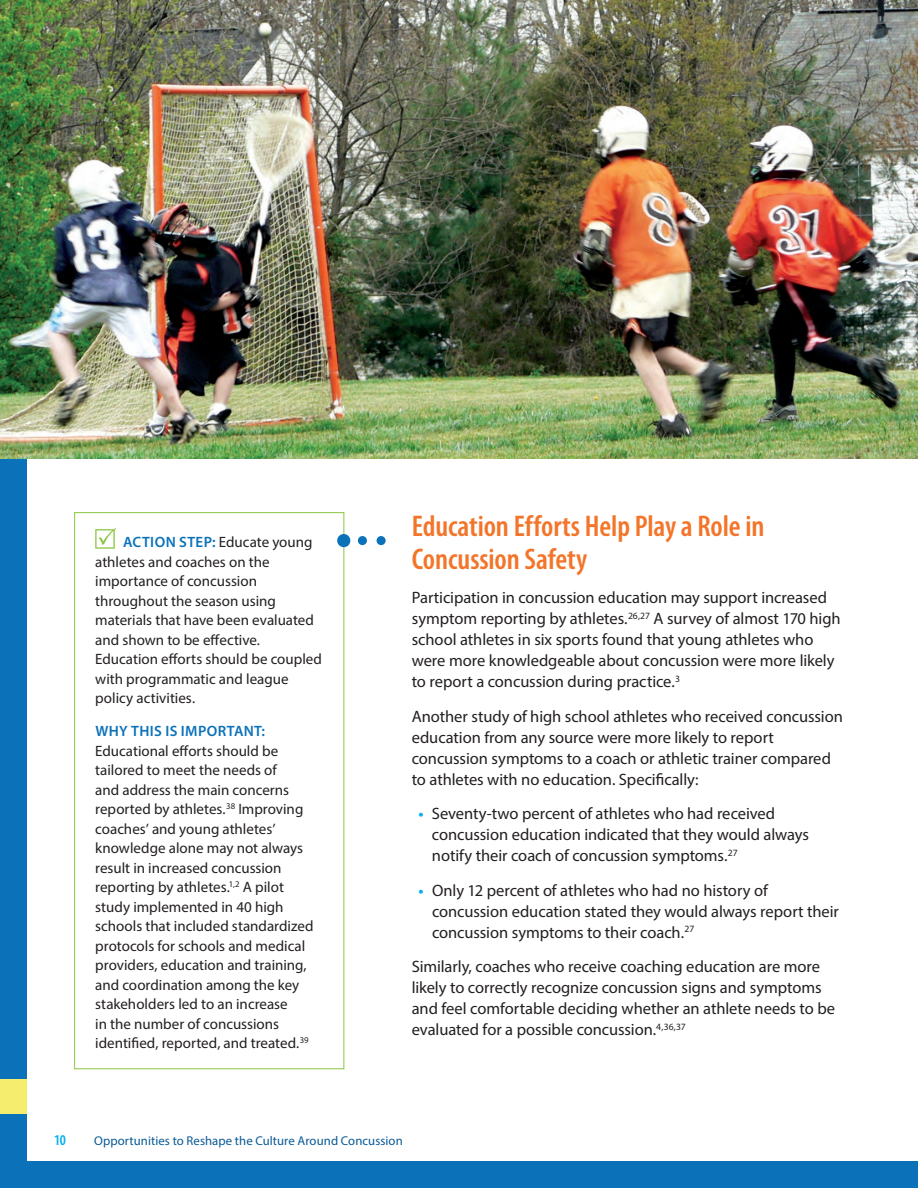
<style>
.page{position:relative;width:918px;height:1188px;background:#0b72ba}
.page>*{position:absolute;margin:0;border:0;box-sizing:border-box;transform-origin:0 0}
.t1{font:600 condensed 30px/33px "Myriad Pro";letter-spacing:-.005em;color:#f3752a}
.t2{font:16.5px/21px "Myriad Pro";letter-spacing:-.005em;color:#231f20}
.t3{font:600 16.5px "Myriad Pro";color:#00aeef}
.t4{font:15px/19.5px "Myriad Pro";color:#231f20}
.t5{font:600 condensed 15px "Myriad Pro";color:#00aeef}
.t6{font:12.75px "Myriad Pro";letter-spacing:.005em;color:#085a95}
.s1{font-weight:600;color:#0b72ba}
</style>
<div class="page">
<div style="left:0;top:1079px;width:918px;height:35px;background:#f4ed6e"></div>
<div style="left:27px;top:27px;width:891px;height:1134px;background:#fff"></div>
<img style="left:0;top:0;width:918px;height:459px">
<svg style="left:95px;top:528px;width:21px;height:21px"></svg>
<div style="left:74px;top:512px;width:270px;height:557px;border:1px solid #8bc642"></div>
<div style="left:337px;top:534px;width:13px;height:13px;background:#0b72ba;border-radius:50%"></div>
<div style="left:358px;top:536px;width:9px;height:9px;background:#0b72ba;border-radius:50%"></div>
<div style="left:377px;top:536px;width:9px;height:9px;background:#0b72ba;border-radius:50%"></div>
<p class="t4" style="left:95px;top:532px;width:228px;text-indent:28px"><span class="s1">ACTION STEP:</span> Educate young athletes and coaches on the importance of concussion throughout the season using materials that have been evaluated and shown to be effective.<br>Education efforts should be coupled with programmatic and league policy activities.</p>
<p class="t4" style="left:95px;top:721px;width:220px"><span class="s1">WHY THIS IS IMPORTANT:<br></span>Educational efforts should be tailored to meet the needs of<br>and address the main concerns reported by athletes.<sup>38</sup> Improving coaches’ and young athletes’ knowledge alone may not always result in increased concussion reporting by athletes.<sup>1,2</sup> A pilot study implemented in 40 high schools that included standardized protocols for schools and medical providers, education and training, and coordination among the key stakeholders led to an increase<br>in the number of concussions identified, reported, and treated.<sup>39</sup></p>
<h3 class="t1" style="left:412px;top:509px;width:354px">Education Efforts Help Play a Role in<br>Concussion Safety</h3>
<p class="t2" style="left:412px;top:587px;width:430px">Participation in concussion education may support increased symptom reporting by athletes.<sup>26,27</sup> A survey of almost 170 high school athletes in six sports found that young athletes who were more knowledgeable about concussion were more likely to report a concussion during practice.<sup>3</sup></p>
<p class="t2" style="left:412px;top:705px;width:433px">Another study of high school athletes who received concussion education from any source were more likely to report concussion symptoms to a coach or athletic trainer compared to athletes with no education. Specifically:</p>
<p class="t3" style="left:419px;top:803px;width:7px">•</p>
<p class="t2" style="left:432px;top:803px;width:379px">Seventy-two percent of athletes who had received concussion education indicated that they would always notify their coach of concussion symptoms.<sup>27</sup></p>
<p class="t2" style="left:432px;top:879px;width:408px">Only 12 percent of athletes who had no history of concussion education stated they would always report their concussion symptoms to their coach.<sup>27</sup></p>
<p class="t2" style="left:412px;top:956px;width:425px">Similarly, coaches who receive coaching education are more likely to correctly recognize concussion signs and symptoms and feel comfortable deciding whether an athlete needs to be evaluated for a possible concussion.<sup>4,36,37</sup></p>
<p class="t3" style="left:419px;top:879px;width:7px">•</p>
<p class="t5" style="left:54px;top:1131px;width:13px">10</p>
<p class="t6" style="left:94px;top:1133px;width:310px">Opportunities to Reshape the Culture Around Concussion</p>
</div>
